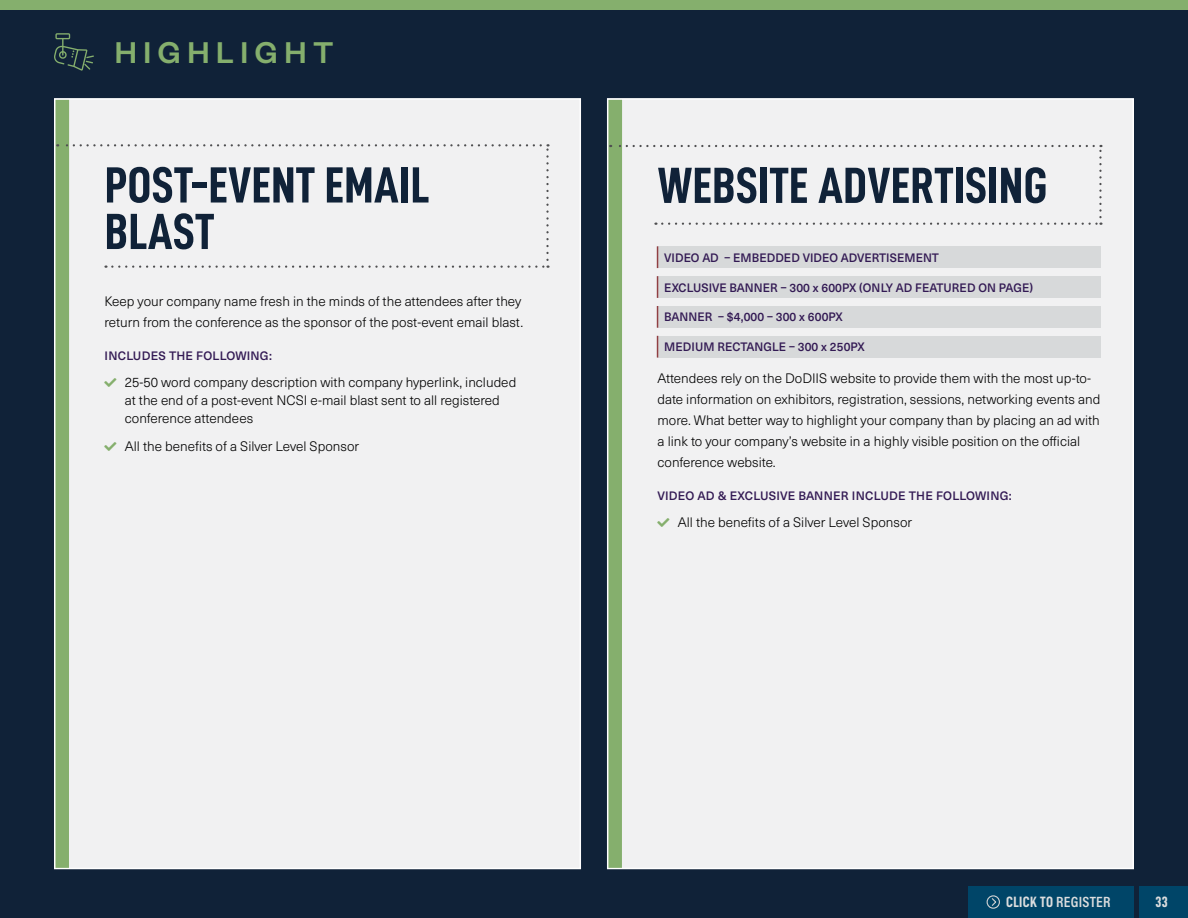
<style>
.page{position:relative;width:1188px;height:918px;background:#102238}
.page>*{position:absolute;margin:0;border:0;box-sizing:border-box;transform-origin:0 0}
.t1{font:51px/46.5px "D DIN Condensed Bold";letter-spacing:.01em;color:#102238}
.t2{font:500 33px "Founders Grotesk";letter-spacing:.2em;color:#85af6d}
.t3{font:15px "Acumin Variable Concept";letter-spacing:.02em;color:#dcddde}
.t4{font:15px "D DIN Condensed Bold";color:#dcddde}
.t5{font:300 13.5px/21px "Neue Haas Unica";color:#000}
.t6{font:500 12px "Neue Haas Unica";letter-spacing:.01em;color:#331a54}
.s1{color:#85af6d}
.s2{font-family:"D DIN Condensed Bold"}
</style>
<div class="page">
<div style="left:0;top:0;width:1188px;height:10px;background:#85af6d"></div>
<svg style="left:54px;top:33px;width:40px;height:38px"></svg>
<div style="left:54px;top:98px;width:527px;height:772px;background:#f1f1f2"></div>
<div style="left:56px;top:100px;width:13px;height:768px;background:#85af6d"></div>
<svg style="left:112px;top:266px;width:437px;height:2px"></svg>
<div style="left:57px;top:144px;width:492px;height:116px;background:#f1f1f2"></div>
<div style="left:607px;top:98px;width:527px;height:772px;background:#f1f1f2"></div>
<div style="left:658px;top:246px;width:443px;height:22px;background:#d7d9da"></div>
<svg style="left:657px;top:246px;width:1px;height:22px"></svg>
<div style="left:658px;top:276px;width:443px;height:22px;background:#d7d9da"></div>
<svg style="left:657px;top:276px;width:1px;height:22px"></svg>
<div style="left:658px;top:306px;width:443px;height:22px;background:#d7d9da"></div>
<svg style="left:657px;top:306px;width:1px;height:22px"></svg>
<div style="left:658px;top:336px;width:443px;height:22px;background:#d7d9da"></div>
<svg style="left:657px;top:336px;width:1px;height:22px"></svg>
<div style="left:608px;top:100px;width:14px;height:768px;background:#85af6d"></div>
<svg style="left:662px;top:223px;width:439px;height:2px"></svg>
<div style="left:610px;top:145px;width:492px;height:72px;background:#f1f1f2"></div>
<div style="left:1139px;top:887px;width:49px;height:31px;background:#004568"></div>
<div style="left:968px;top:887px;width:166px;height:31px;background:#004568"></div>
<svg style="left:986px;top:895px;width:14px;height:14px"></svg>
<h2 class="t2" style="left:115px;top:31px;width:220px">HIGHLIGHT</h2>
<h1 class="t1" style="left:105px;top:161px;width:326px">POST-EVENT EMAIL<br>BLAST</h1>
<p class="t5" style="left:105px;top:290px;width:420px">Keep your company name fresh in the minds of the attendees after they return from the conference as the sponsor of the post-event email blast.</p>
<p class="t6" style="left:105px;top:347px;width:169px">INCLUDES THE FOLLOWING:</p>
<p class="t5" style="left:125px;top:372px;width:393px;line-height:18px;text-indent:-20px"><span class="s1">■</span> 25-50 word company description with company hyperlink, included at the end of a post-event NCSI e-mail blast sent to all registered conference attendees</p>
<p class="t5" style="left:105px;top:435px;width:256px"><span class="s1">■</span> All the benefits of a Silver Level Sponsor</p>
<h1 class="t1" style="left:658px;top:161px;width:391px">WEBSITE ADVERTISING</h1>
<p class="t6" style="left:664px;top:249px;width:276px">VIDEO AD – EMBEDDED VIDEO ADVERTISEMENT</p>
<p class="t6" style="left:664px;top:278px;width:370px">EXCLUSIVE BANNER – 300 x 600PX (ONLY AD FEATURED ON PAGE)</p>
<p class="t6" style="left:664px;top:308px;width:180px">BANNER – $4,000 – 300 x 600PX</p>
<p class="t6" style="left:664px;top:338px;width:202px">MEDIUM RECTANGLE – 300 x 250PX</p>
<p class="t5" style="left:658px;top:367px;width:444px">Attendees rely on the DoDIIS website to provide them with the most up-to&shy;date information on exhibitors, registration, sessions, networking events and more. What better way to highlight your company than by placing an ad with a link to your company’s website in a highly visible position on the official conference website.</p>
<p class="t6" style="left:658px;top:487px;width:356px">VIDEO AD &amp; EXCLUSIVE BANNER INCLUDE THE FOLLOWING:</p>
<p class="t5" style="left:658px;top:511px;width:256px"><span class="s1">■</span> All the benefits of a Silver Level Sponsor</p>
<p class="t3" style="left:1006px;top:892px;width:106px"><span class="s2">CLICK TO</span> REGISTER</p>
<p class="t4" style="left:1156px;top:894px;width:14px">33</p>
</div>
